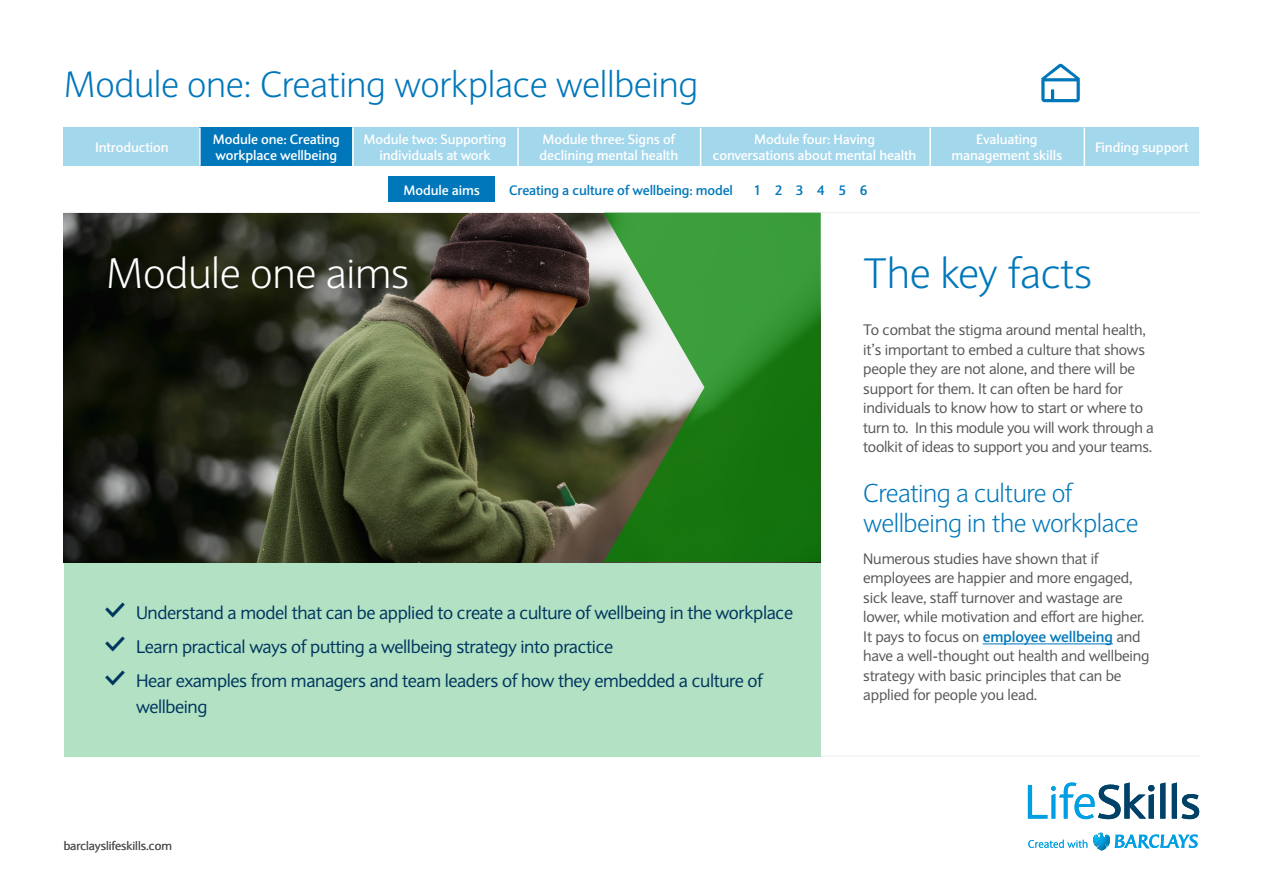
<style>
.page{position:relative;width:1263px;height:893px;background:#fff}
.page>*{position:absolute;margin:0;border:0;box-sizing:border-box;transform-origin:0 0}
.t1{font:300 42px "Expert Sans";letter-spacing:-.01em;color:#fff}
.t2{font:300 42px "Expert Sans";letter-spacing:-.015em;color:#0077ba}
.t3{font:300 36px "Expert Sans";letter-spacing:-.01em;color:#0077ba}
.t4{font:300 25.5px/30px "Expert Sans";letter-spacing:-.02em;color:#0077ba}
.t5{font:18px/34px "Expert Sans";letter-spacing:-.02em;color:#00365e}
.t6{font:15px/19.5px "Expert Sans";letter-spacing:-.01em;color:#575756}
.t7{font:700 13.5px/16.5px "Expert Sans";letter-spacing:-.01em;color:#fff;text-align:center}
.t8{font:700 13.5px "Expert Sans";letter-spacing:-.01em;color:#0077ba}
.t9{font:12px "Expert Sans";color:#575756}
.s1{font-weight:700;color:#0077ba}
</style>
<div class="page">
<svg style="left:1041px;top:63px;width:39px;height:39px"></svg>
<hr style="left:64px;top:212px;width:1135px;height:1px;background:#f2f2f2">
<hr style="left:64px;top:755px;width:1135px;height:2px;background:#f2f2f2">
<div style="left:389px;top:176px;width:106px;height:26px;background:#0077ba"></div>
<div style="left:64px;top:128px;width:136px;height:38px;background:#a3d7eb"></div>
<div style="left:200px;top:128px;width:153px;height:38px;background:#0077ba"></div>
<div style="left:352px;top:128px;width:166px;height:38px;background:#a3d7eb"></div>
<div style="left:518px;top:128px;width:182px;height:38px;background:#a3d7eb"></div>
<div style="left:929px;top:128px;width:155px;height:38px;background:#a3d7eb"></div>
<hr style="left:199px;top:128px;width:2px;height:38px;background:#fff">
<hr style="left:352px;top:128px;width:2px;height:38px;background:#fff">
<hr style="left:517px;top:128px;width:2px;height:38px;background:#fff">
<div style="left:1084px;top:128px;width:115px;height:38px;background:#a3d7eb"></div>
<div style="left:700px;top:128px;width:229px;height:38px;background:#a3d7eb"></div>
<hr style="left:700px;top:128px;width:1px;height:38px;background:#fff">
<hr style="left:929px;top:128px;width:2px;height:38px;background:#fff">
<hr style="left:1084px;top:128px;width:1px;height:38px;background:#fff">
<svg style="left:1028px;top:840px;width:59px;height:8px"></svg>
<svg style="left:1028px;top:782px;width:126px;height:37px"></svg>
<svg style="left:1160px;top:782px;width:5px;height:37px"></svg>
<svg style="left:1172px;top:782px;width:27px;height:37px"></svg>
<svg style="left:1093px;top:833px;width:104px;height:17px"></svg>
<div style="left:64px;top:494px;width:757px;height:263px;background:#b2e1c4"></div>
<img style="left:64px;top:213px;width:338px;height:349px">
<hr style="left:983px;top:644px;width:130px;height:1px;background:#0077ba">
<img style="left:402px;top:213px;width:419px;height:349px">
<h2 class="t3" style="left:64px;top:63px;width:636px">Module one: Creating workplace wellbeing</h2>
<p class="t7" style="left:95px;top:139px;width:75px">Introduction</p>
<p class="t7" style="left:213px;top:130px;width:128px;text-align:left">Module one: Creating workplace wellbeing</p>
<p class="t7" style="left:364px;top:130px;width:145px">Module two: Supporting individuals at work</p>
<p class="t7" style="left:540px;top:130px;width:140px;text-align:left">Module three: Signs of declining mental health</p>
<p class="t7" style="left:951px;top:130px;width:112px">Evaluating management skills</p>
<p class="t7" style="left:1095px;top:139px;width:95px">Finding support</p>
<p class="t7" style="left:713px;top:130px;width:205px">Module four: Having conversations about mental health</p>
<p class="t7" style="left:404px;top:181px;width:78px">Module aims</p>
<p class="t8" style="left:509px;top:181px;width:225px">Creating a culture of wellbeing: model</p>
<p class="t8" style="left:753px;top:181px;width:116px">123456</p>
<h1 class="t1" style="left:106px;top:248px;width:305px">Module one aims</h1>
<p class="t5" style="left:136px;top:595px;width:658px">Understand a model that can be applied to create a culture of wellbeing in the workplace<br>Learn practical ways of putting a wellbeing strategy into practice<br>Hear examples from managers and team leaders of how they embedded a culture of</p>
<p class="t5" style="left:136px;top:689px;width:73px">wellbeing</p>
<p class="t9" style="left:64px;top:839px;width:110px">barclayslifeskills.com</p>
<h1 class="t2" style="left:863px;top:248px;width:231px">The key facts</h1>
<p class="t6" style="left:863px;top:320px;width:292px">To combat the stigma around mental health, it’s important to embed a culture that shows people they are not alone, and there will be support for them. It can often be hard for individuals to know how to start or where to turn to. In this module you will work through a toolkit of ideas to support you and your teams.</p>
<h3 class="t4" style="left:863px;top:478px;width:277px">Creating a culture of wellbeing in the workplace</h3>
<p class="t6" style="left:863px;top:549px;width:288px">Numerous studies have shown that if employees are happier and more engaged, sick leave, staff turnover and wastage are lower, while motivation and effort are higher.<br>It pays to focus on <span class="s1">employee wellbeing</span> and have a well-thought out health and wellbeing strategy with basic principles that can be applied for people you lead.</p>
</div>
